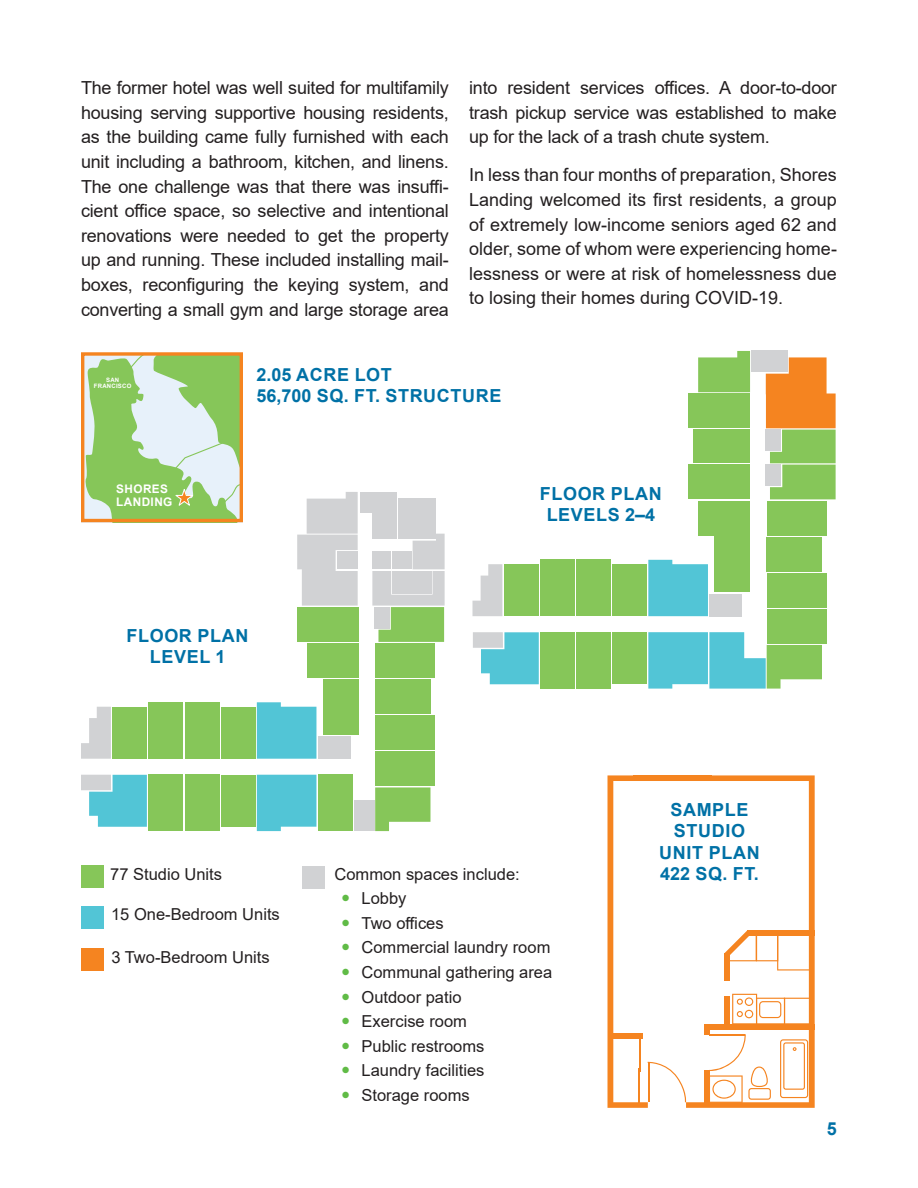
<style>
.page{position:relative;width:918px;height:1188px;background:#fff}
.page>*{position:absolute;margin:0;border:0;box-sizing:border-box;transform-origin:0 0}
.Body{font:18px/24.6px "Arial";letter-spacing:-.01em;color:#231f20;text-align:justify}
.Body-2{font:700 18px/21.6px "Arial";letter-spacing:.035em;color:#0071a6;text-align:center}
.Bullets{font:16.5px "Arial";color:#231f20}
.Body-3{font:16.5px "Arial";color:#231f20}
.Body-4{font:700 11.85px/12.3px "Arial";letter-spacing:.035em;color:#fff}
.Body-5{font:700 6px/6.3px "Arial";letter-spacing:.035em;color:#fff;text-align:center}
</style>
<div class="page">
<svg style="left:608px;top:775px;width:207px;height:333px"></svg>
<div style="left:610px;top:1033px;width:33px;height:6px;background:#f58420"></div>
<div style="left:704px;top:1024px;width:111px;height:5px;background:#f58420"></div>
<div style="left:747px;top:931px;width:68px;height:5px;background:#f58420"></div>
<div style="left:704px;top:1071px;width:5px;height:33px;background:#f58420"></div>
<hr style="left:639px;top:1039px;width:2px;height:32px;background:#f58420">
<hr style="left:638px;top:1069px;width:1px;height:35px;background:#f58420">
<div style="left:724px;top:953px;width:6px;height:28px;background:#f58420"></div>
<svg style="left:648px;top:1061px;width:39px;height:41px"></svg>
<svg style="left:725px;top:931px;width:88px;height:40px"></svg>
<svg style="left:704px;top:994px;width:109px;height:109px"></svg>
<div style="left:633px;top:775px;width:78px;height:6px;background:#f58420"></div>
<div style="left:113px;top:707px;width:34px;height:52px;background:#86c659"></div>
<svg style="left:81px;top:707px;width:30px;height:52px"></svg>
<div style="left:221px;top:707px;width:34px;height:52px;background:#86c659"></div>
<div style="left:318px;top:736px;width:33px;height:23px;background:#d1d2d4"></div>
<div style="left:372px;top:514px;width:25px;height:25px;background:#d1d2d4"></div>
<div style="left:360px;top:492px;width:37px;height:20px;background:#d1d2d4"></div>
<div style="left:398px;top:499px;width:37px;height:40px;background:#d1d2d4"></div>
<svg style="left:297px;top:492px;width:61px;height:114px;background:#d7d8da"></svg>
<div style="left:354px;top:801px;width:20px;height:30px;background:#d1d2d4"></div>
<div style="left:148px;top:702px;width:35px;height:57px;background:#86c659"></div>
<div style="left:185px;top:702px;width:35px;height:57px;background:#86c659"></div>
<div style="left:221px;top:775px;width:34px;height:52px;background:#86c659"></div>
<svg style="left:257px;top:702px;width:59px;height:57px;background:#5bc8d8"></svg>
<div style="left:323px;top:679px;width:35px;height:56px;background:#86c659"></div>
<div style="left:375px;top:751px;width:60px;height:35px;background:#86c659"></div>
<div style="left:375px;top:715px;width:60px;height:35px;background:#86c659"></div>
<div style="left:375px;top:643px;width:60px;height:35px;background:#86c659"></div>
<svg style="left:372px;top:534px;width:73px;height:108px;background:#c4d5ba"></svg>
<div style="left:375px;top:679px;width:55px;height:35px;background:#86c659"></div>
<div style="left:307px;top:643px;width:52px;height:35px;background:#86c659"></div>
<div style="left:297px;top:607px;width:62px;height:35px;background:#86c659"></div>
<div style="left:257px;top:775px;width:59px;height:56px;background:#52c5d6"></div>
<svg style="left:375px;top:787px;width:55px;height:44px"></svg>
<div style="left:148px;top:775px;width:35px;height:56px;background:#86c659"></div>
<div style="left:185px;top:775px;width:35px;height:56px;background:#86c659"></div>
<div style="left:318px;top:775px;width:35px;height:56px;background:#86c659"></div>
<svg style="left:81px;top:775px;width:66px;height:52px;background:#7acedb"></svg>
<div style="left:504px;top:564px;width:34px;height:52px;background:#86c659"></div>
<svg style="left:473px;top:564px;width:29px;height:52px"></svg>
<div style="left:613px;top:564px;width:34px;height:52px;background:#86c659"></div>
<div style="left:709px;top:594px;width:33px;height:22px;background:#d1d2d4"></div>
<div style="left:751px;top:350px;width:37px;height:22px;background:#d1d2d4"></div>
<div style="left:540px;top:560px;width:35px;height:56px;background:#86c659"></div>
<div style="left:576px;top:560px;width:35px;height:56px;background:#86c659"></div>
<div style="left:613px;top:632px;width:34px;height:52px;background:#86c659"></div>
<svg style="left:648px;top:560px;width:60px;height:56px;background:#5ac7d8"></svg>
<div style="left:715px;top:537px;width:35px;height:55px;background:#86c659"></div>
<div style="left:767px;top:609px;width:60px;height:35px;background:#86c659"></div>
<div style="left:767px;top:573px;width:60px;height:35px;background:#86c659"></div>
<div style="left:767px;top:501px;width:60px;height:34px;background:#86c659"></div>
<div style="left:767px;top:537px;width:55px;height:35px;background:#86c659"></div>
<div style="left:698px;top:501px;width:52px;height:34px;background:#86c659"></div>
<div style="left:694px;top:430px;width:56px;height:33px;background:#86c659"></div>
<svg style="left:698px;top:351px;width:52px;height:41px;background:#94cc6d"></svg>
<div style="left:689px;top:465px;width:61px;height:34px;background:#86c659"></div>
<div style="left:689px;top:394px;width:61px;height:34px;background:#86c659"></div>
<svg style="left:766px;top:357px;width:70px;height:142px;background:#c5ae59"></svg>
<div style="left:540px;top:632px;width:35px;height:57px;background:#86c659"></div>
<div style="left:576px;top:632px;width:35px;height:57px;background:#86c659"></div>
<svg style="left:648px;top:632px;width:174px;height:57px"></svg>
<svg style="left:473px;top:632px;width:66px;height:52px;background:#7acedb"></svg>
<div style="left:81px;top:866px;width:23px;height:22px;background:#86c659"></div>
<div style="left:81px;top:906px;width:23px;height:23px;background:#52c5d6"></div>
<div style="left:81px;top:949px;width:23px;height:22px;background:#f58420"></div>
<div style="left:302px;top:866px;width:23px;height:23px;background:#d1d2d4"></div>
<svg style="left:85px;top:356px;width:154px;height:162px;background:#acd698"></svg>
<div style="left:81px;top:352px;width:162px;height:170px;border:3px solid #f58420"></div>
<p class="Body" style="left:81px;top:75px;width:369px">The former hotel was well suited for multifamily housing serving supportive housing residents, as the building came fully furnished with each unit including a bathroom, kitchen, and linens.<br>The one challenge was that there was insuffi&shy;cient office space, so selective and intentional renovations were needed to get the property up and running. These included installing mail&shy;boxes, reconfiguring the keying system, and converting a small gym and large storage area</p>
<p class="Body" style="left:469px;top:75px;width:369px">into resident services offices. A door-to-door trash pickup service was established to make up for the lack of a trash chute system.</p>
<p class="Body" style="left:469px;top:163px;width:369px">In less than four months of preparation, Shores Landing welcomed its first residents, a group of extremely low-income seniors aged 62 and older, some of whom were experiencing home&shy;lessness or were at risk of homelessness due to losing their homes during COVID-19.</p>
<p class="Body-5" style="left:94px;top:377px;width:39px">SAN<br>FRANCISCO</p>
<p class="Body-4" style="left:116px;top:483px;width:58px">SHORES<br>LANDING</p>
<p class="Body-2" style="left:256px;top:364px;width:137px">2.05 ACRE LOT</p>
<p class="Body-2" style="left:256px;top:385px;width:246px">56,700 SQ. FT. STRUCTURE</p>
<p class="Body-2" style="left:540px;top:483px;width:124px">FLOOR PLAN</p>
<p class="Body-2" style="left:547px;top:504px;width:110px">LEVELS 2–4</p>
<p class="Body-2" style="left:126px;top:625px;width:124px">FLOOR PLAN</p>
<p class="Body-2" style="left:150px;top:646px;width:77px">LEVEL 1</p>
<p class="Body-3" style="left:110px;top:862px;width:113px">77 Studio Units</p>
<p class="Body-3" style="left:111px;top:903px;width:170px">15 One-Bedroom Units</p>
<p class="Body-3" style="left:111px;top:946px;width:160px">3 Two-Bedroom Units</p>
<p class="Bullets" style="left:335px;top:862px;width:187px">Common spaces include:</p>
<p class="Bullets" style="left:362px;top:887px;width:46px">Lobby</p>
<p class="Bullets" style="left:362px;top:912px;width:84px">Two offices</p>
<p class="Bullets" style="left:362px;top:936px;width:190px">Commercial laundry room</p>
<p class="Bullets" style="left:362px;top:961px;width:192px">Communal gathering area</p>
<p class="Bullets" style="left:362px;top:985px;width:101px">Outdoor patio</p>
<p class="Bullets" style="left:362px;top:1010px;width:107px">Exercise room</p>
<p class="Bullets" style="left:362px;top:1035px;width:124px">Public restrooms</p>
<p class="Bullets" style="left:362px;top:1059px;width:124px">Laundry facilities</p>
<p class="Bullets" style="left:362px;top:1084px;width:110px">Storage rooms</p>
<p class="Body-2" style="left:659px;top:799px;width:102px">SAMPLE<br>STUDIO<br>UNIT PLAN</p>
<p class="Body-2" style="left:660px;top:864px;width:100px">422 SQ. FT.</p>
<p class="Body-2" style="left:827px;top:1118px;width:12px">5</p>
</div>
